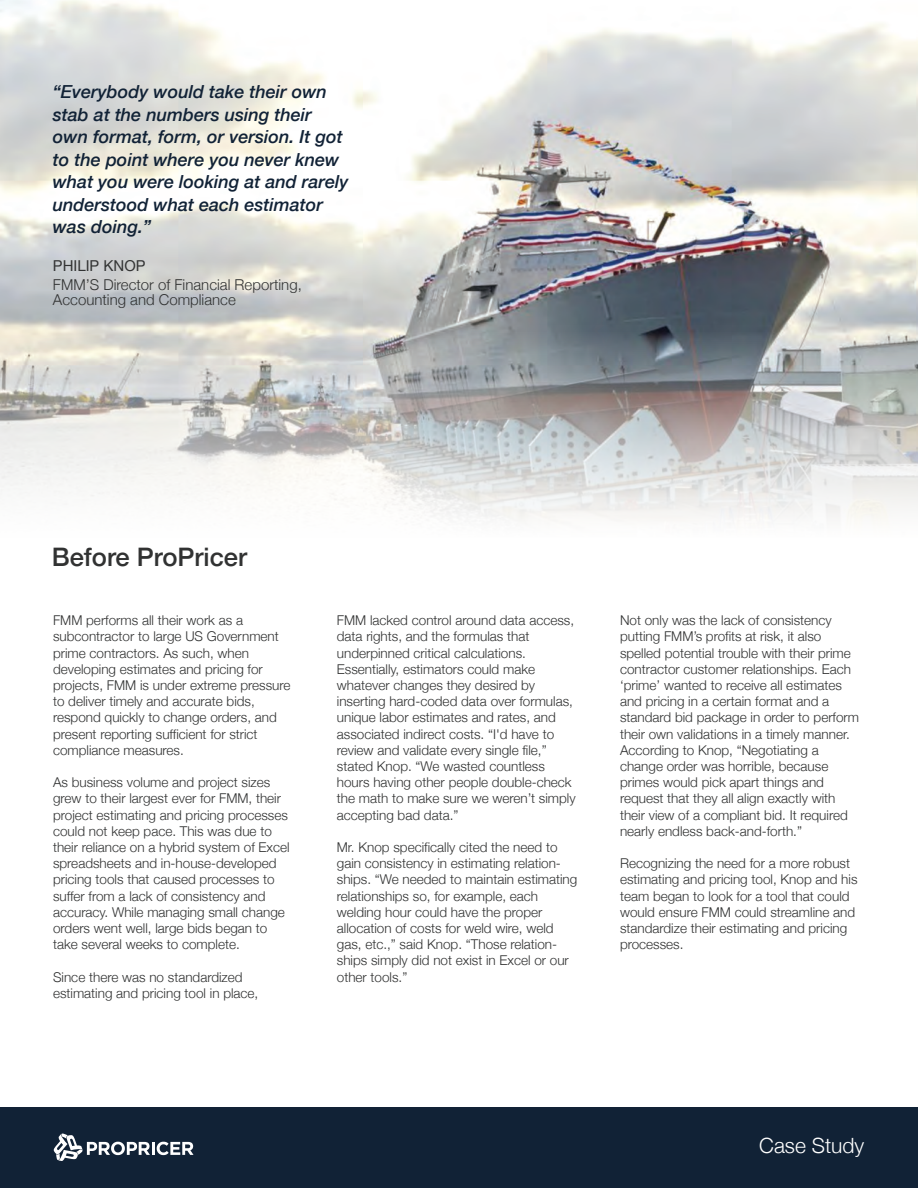
<style>
.page{position:relative;width:918px;height:1188px;background:#fff}
.page>*{position:absolute;margin:0;border:0;box-sizing:border-box;transform-origin:0 0}
.t1{font:500 25.5px "Helvetica Neue";color:#313232}
.t2{font:300 21px "Helvetica Neue";color:#fff}
.t3{font:italic 500 18px/22.5px "Helvetica Neue";color:#112236}
.t4{font:300 15px/15px "Helvetica Neue";color:#323333}
.t5{font:15px "Helvetica Neue";color:#323333}
.t6{font:300 13.5px/16.2px "Helvetica Neue";color:#313232}
</style>
<div class="page">
<img style="left:278px;top:23px;width:640px;height:303px">
<svg style="left:0;top:326px;width:918px;height:200px"></svg>
<div style="left:0;top:1107px;width:918px;height:81px;background:#112236"></div>
<svg style="left:54px;top:1134px;width:140px;height:27px"></svg>
<h3 class="t3" style="left:53px;top:79px;width:297px">“Everybody would take their own stab at the numbers using their own format, form, or version. It got to the point where you never knew what you were looking at and rarely understood what each estimator was doing.”</h3>
<p class="t5" style="left:53px;top:255px;width:94px">PHILIP KNOP</p>
<p class="t4" style="left:53px;top:276px;width:250px">FMM’S Director of Financial Reporting,<br>Accounting and Compliance</p>
<h1 class="t1" style="left:52px;top:536px;width:197px">Before ProPricer</h1>
<p class="t6" style="left:53px;top:611px;width:239px">FMM performs all their work as a subcontractor to large US Government prime contractors. As such, when developing estimates and pricing for projects, FMM is under extreme pressure to deliver timely and accurate bids, respond quickly to change orders, and present reporting sufficient for strict compliance measures.</p>
<p class="t6" style="left:53px;top:773px;width:238px">As business volume and project sizes grew to their largest ever for FMM, their project estimating and pricing processes could not keep pace. This was due to their reliance on a hybrid system of Excel spreadsheets and in-house-developed pricing tools that caused processes to suffer from a lack of consistency and accuracy. While managing small change orders went well, large bids began to take several weeks to complete.</p>
<p class="t6" style="left:53px;top:968px;width:207px">Since there was no standardized estimating and pricing tool in place,</p>
<p class="t6" style="left:337px;top:611px;width:240px">FMM lacked control around data access, data rights, and the formulas that underpinned critical calculations.<br>Essentially, estimators could make whatever changes they desired by inserting hard-coded data over formulas, unique labor estimates and rates, and associated indirect costs. “I'd have to review and validate every single file,” stated Knop. “We wasted countless hours having other people double-check the math to make sure we weren’t simply accepting bad data.”</p>
<p class="t6" style="left:337px;top:838px;width:242px">Mr. Knop specifically cited the need to gain consistency in estimating relation&shy;ships. “We needed to maintain estimating relationships so, for example, each welding hour could have the proper allocation of costs for weld wire, weld gas, etc.,” said Knop. “Those relation&shy;ships simply did not exist in Excel or our other tools.”</p>
<p class="t6" style="left:620px;top:611px;width:241px">Not only was the lack of consistency putting FMM’s profits at risk, it also spelled potential trouble with their prime contractor customer relationships. Each ‘prime’ wanted to receive all estimates and pricing in a certain format and a standard bid package in order to perform their own validations in a timely manner.<br>According to Knop, “Negotiating a change order was horrible, because primes would pick apart things and request that they all align exactly with their view of a compliant bid. It required nearly endless back-and-forth.”</p>
<p class="t6" style="left:620px;top:854px;width:239px">Recognizing the need for a more robust estimating and pricing tool, Knop and his team began to look for a tool that could would ensure FMM could streamline and standardize their estimating and pricing processes.</p>
<h2 class="t2" style="left:759px;top:1129px;width:107px">Case Study</h2>
</div>
